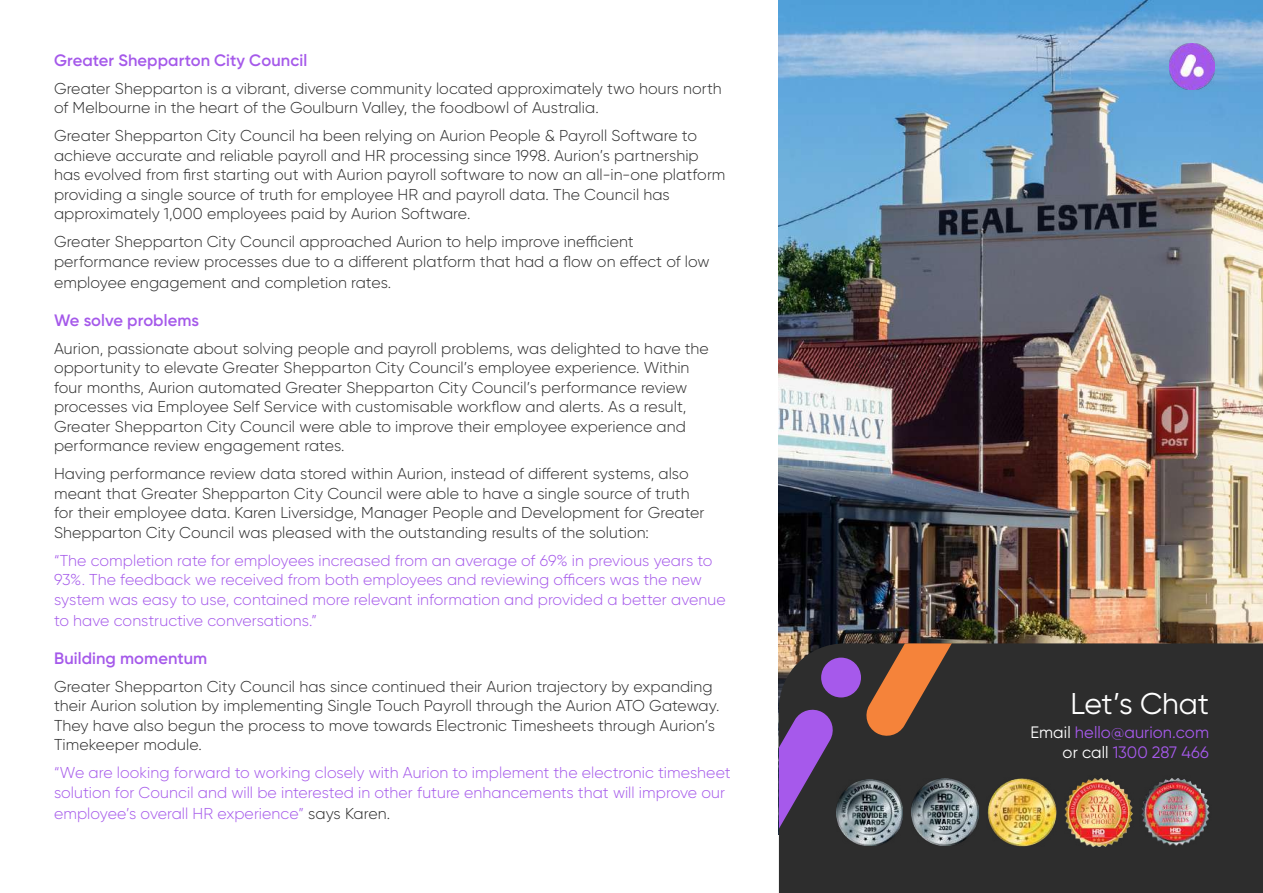
<style>
.page{position:relative;width:1263px;height:893px;background:#fff}
.page>*{position:absolute;margin:0;border:0;box-sizing:border-box;transform-origin:0 0}
.t1{font:30px "Gilroy";letter-spacing:-.015em;color:#fff}
.t2{font:600 16.5px "Gilroy";letter-spacing:.005em;color:#a559ea}
.t3{font:16.5px/19.5px "Gilroy";letter-spacing:.005em;color:#a559ea;text-align:right}
.t4{font:300 15.75px/19.5px "Gilroy";letter-spacing:.005em;color:#2d2d2d}
.t5{font:300 15.75px/19.5px "Gilroy";color:#a559ea}
.s1{color:#2d2d2d}
.s2{color:#fff}
</style>
<div class="page">
<img style="left:779px;top:0;width:484px;height:643px">
<img style="left:1169px;top:44px;width:46px;height:45px">
<div style="left:779px;top:643px;width:484px;height:250px;background:#2d2d2d"></div>
<svg style="left:779px;top:707px;width:56px;height:135px;background:#624081"></svg>
<svg style="left:863px;top:643px;width:98px;height:96px;background:#825132"></svg>
<img style="left:836px;top:779px;width:66px;height:66px">
<img style="left:986px;top:777px;width:71px;height:69px">
<img style="left:911px;top:779px;width:67px;height:66px">
<img style="left:1060px;top:776px;width:152px;height:70px">
<div style="left:821px;top:658px;width:40px;height:39px;background:#a659eb;border-radius:50%"></div>
<p class="t2" style="left:54px;top:50px;width:255px">Greater Shepparton City Council</p>
<p class="t4" style="left:54px;top:78px;width:669px">Greater Shepparton is a vibrant, diverse community located approximately two hours north of Melbourne in the heart of the Goulburn Valley, the foodbowl of Australia.</p>
<p class="t4" style="left:54px;top:126px;width:673px">Greater Shepparton City Council ha been relying on Aurion People &amp; Payroll Software to achieve accurate and reliable payroll and HR processing since 1998. Aurion’s partnership has evolved from first starting out with Aurion payroll software to now an all-in-one platform providing a single source of truth for employee HR and payroll data. The Council has approximately 1,000 employees paid by Aurion Software.</p>
<p class="t4" style="left:54px;top:232px;width:657px">Greater Shepparton City Council approached Aurion to help improve inefficient performance review processes due to a different platform that had a flow on effect of low</p>
<p class="t4" style="left:54px;top:272px;width:339px">employee engagement and completion rates.</p>
<p class="t2" style="left:54px;top:310px;width:147px">We solve problems</p>
<p class="t4" style="left:54px;top:338px;width:656px">Aurion, passionate about solving people and payroll problems, was delighted to have the opportunity to elevate Greater Shepparton City Council’s employee experience. Within four months, Aurion automated Greater Shepparton City Council’s performance review processes via Employee Self Service with customisable workflow and alerts. As a result, Greater Shepparton City Council were able to improve their employee experience and performance review engagement rates.</p>
<p class="t4" style="left:54px;top:464px;width:652px">Having performance review data stored within Aurion, instead of different systems, also meant that Greater Shepparton City Council were able to have a single source of truth for their employee data. Karen Liversidge, Manager People and Development for Greater Shepparton City Council was pleased with the outstanding results of the solution:</p>
<p class="t5" style="left:54px;top:550px;width:673px">“The completion rate for employees increased from an average of 69% in previous years to<br>93%. The feedback we received from both employees and reviewing officers was the new system was easy to use, contained more relevant information and provided a better avenue</p>
<p class="t5" style="left:54px;top:610px;width:265px">to have constructive conversations.”</p>
<p class="t2" style="left:54px;top:648px;width:155px">Building momentum</p>
<p class="t4" style="left:54px;top:676px;width:667px">Greater Shepparton City Council has since continued their Aurion trajectory by expanding their Aurion solution by implementing Single Touch Payroll through the Aurion ATO Gateway.<br>They have also begun the process to move towards Electronic Timesheets through Aurion’s Timekeeper module.</p>
<p class="t5" style="left:54px;top:763px;width:678px">“We are looking forward to working closely with Aurion to implement the electronic timesheet solution for Council and will be interested in other future enhancements that will improve our</p>
<p class="t5" style="left:54px;top:803px;width:338px">employee’s overall HR experience” <span class="s1">says Karen.</span></p>
<h1 class="t1" style="left:1070px;top:685px;width:140px">Let’s Chat</h1>
<p class="t3" style="left:1030px;top:723px;width:180px"><span class="s2">Email</span> hello@aurion.com <span class="s2">or call</span> 1300 287 466</p>
</div>
